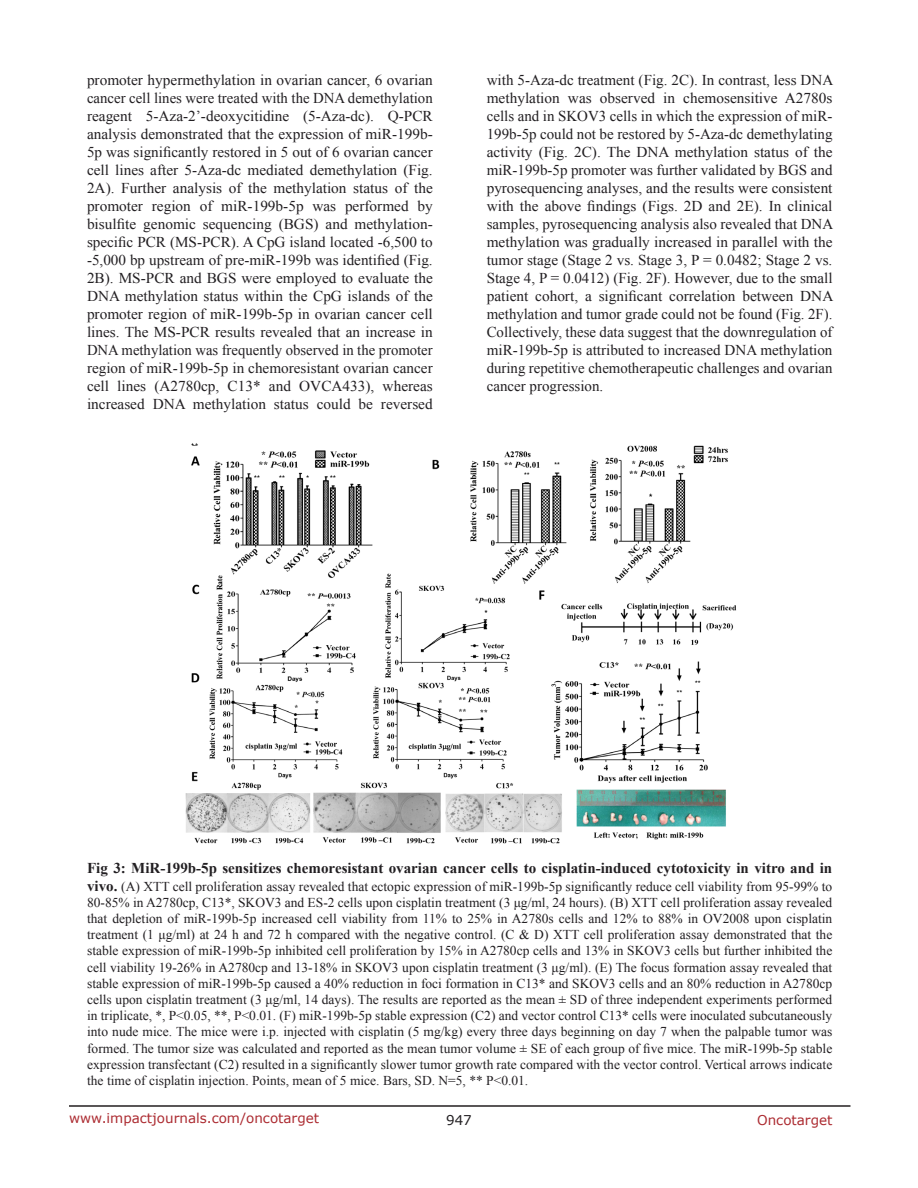
<style>
.page{position:relative;width:918px;height:1188px;background:#fff}
.page>*{position:absolute;margin:0;border:0;box-sizing:border-box;transform-origin:0 0}
.BodyText{font:15px/18px "Times New Roman";color:#221f22;text-align:justify}
.FigureText{font:700 15px "Times New Roman";color:#221f22}
.FigureText-2{font:13.5px/16.2px "Times New Roman";color:#221f22;text-align:justify}
.t1{font:13.5px "Verdana";color:#ac2b31}
.t2{font:13.5px "Verdana";color:#221f22}
.s1{font-weight:700;font-size:15px}
</style>
<div class="page">
<hr style="left:69px;top:1105px;width:781px;height:2px;background:#231f20">
<img style="left:185px;top:443px;width:551px;height:401px">
<p class="BodyText" style="left:87px;top:71px;width:347px">promoter hypermethylation in ovarian cancer, 6 ovarian cancer cell lines were treated with the DNA demethylation reagent 5-Aza-2’-deoxycitidine (5-Aza-dc). Q-PCR analysis demonstrated that the expression of miR-199b-5p was significantly restored in 5 out of 6 ovarian cancer cell lines after 5-Aza-dc mediated demethylation (Fig.<br>2A). Further analysis of the methylation status of the promoter region of miR-199b-5p was performed by bisulfite genomic sequencing (BGS) and methylation&shy;specific PCR (MS-PCR). A CpG island located -6,500 to -5,000 bp upstream of pre-miR-199b was identified (Fig.<br>2B). MS-PCR and BGS were employed to evaluate the DNA methylation status within the CpG islands of the promoter region of miR-199b-5p in ovarian cancer cell lines. The MS-PCR results revealed that an increase in DNA methylation was frequently observed in the promoter region of miR-199b-5p in chemoresistant ovarian cancer cell lines (A2780cp, C13* and OVCA433), whereas increased DNA methylation status could be reversed</p>
<p class="BodyText" style="left:487px;top:71px;width:348px">with 5-Aza-dc treatment (Fig. 2C). In contrast, less DNA methylation was observed in chemosensitive A2780s cells and in SKOV3 cells in which the expression of miR-199b-5p could not be restored by 5-Aza-dc demethylating activity (Fig. 2C). The DNA methylation status of the miR-199b-5p promoter was further validated by BGS and pyrosequencing analyses, and the results were consistent with the above findings (Figs. 2D and 2E). In clinical samples, pyrosequencing analysis also revealed that DNA methylation was gradually increased in parallel with the tumor stage (Stage 2 vs. Stage 3, P = 0.0482; Stage 2 vs.<br>Stage 4, P = 0.0412) (Fig. 2F). However, due to the small patient cohort, a significant correlation between DNA methylation and tumor grade could not be found (Fig. 2F).<br>Collectively, these data suggest that the downregulation of miR-199b-5p is attributed to increased DNA methylation during repetitive chemotherapeutic challenges and ovarian cancer progression.</p>
<p class="FigureText" style="left:87px;top:857px;width:747px">Fig 3: MiR-199b-5p sensitizes chemoresistant ovarian cancer cells to cisplatin-induced cytotoxicity in vitro and in</p>
<p class="FigureText-2" style="left:87px;top:878px;width:747px"><span class="s1">vivo.</span> (A) XTT cell proliferation assay revealed that ectopic expression of miR-199b-5p significantly reduce cell viability from 95-99% to 80-85% in A2780cp, C13*, SKOV3 and ES-2 cells upon cisplatin treatment (3 μg/ml, 24 hours). (B) XTT cell proliferation assay revealed that depletion of miR-199b-5p increased cell viability from 11% to 25% in A2780s cells and 12% to 88% in OV2008 upon cisplatin treatment (1 μg/ml) at 24 h and 72 h compared with the negative control. (C &amp; D) XTT cell proliferation assay demonstrated that the stable expression of miR-199b-5p inhibited cell proliferation by 15% in A2780cp cells and 13% in SKOV3 cells but further inhibited the cell viability 19-26% in A2780cp and 13-18% in SKOV3 upon cisplatin treatment (3 μg/ml). (E) The focus formation assay revealed that stable expression of miR-199b-5p caused a 40% reduction in foci formation in C13* and SKOV3 cells and an 80% reduction in A2780cp cells upon cisplatin treatment (3 μg/ml, 14 days). The results are reported as the mean ± SD of three independent experiments performed in triplicate, *, P&lt;0.05, **, P&lt;0.01. (F) miR-199b-5p stable expression (C2) and vector control C13* cells were inoculated subcutaneously into nude mice. The mice were i.p. injected with cisplatin (5 mg/kg) every three days beginning on day 7 when the palpable tumor was formed. The tumor size was calculated and reported as the mean tumor volume ± SE of each group of five mice. The miR-199b-5p stable expression transfectant (C2) resulted in a significantly slower tumor growth rate compared with the vector control. Vertical arrows indicate the time of cisplatin injection. Points, mean of 5 mice. Bars, SD. N=5, ** P&lt;0.01.</p>
<p class="t1" style="left:69px;top:1109px;width:252px">www.impactjournals.com/oncotarget</p>
<p class="t2" style="left:446px;top:1111px;width:27px">947</p>
<p class="t1" style="left:757px;top:1111px;width:77px">Oncotarget</p>
</div>
